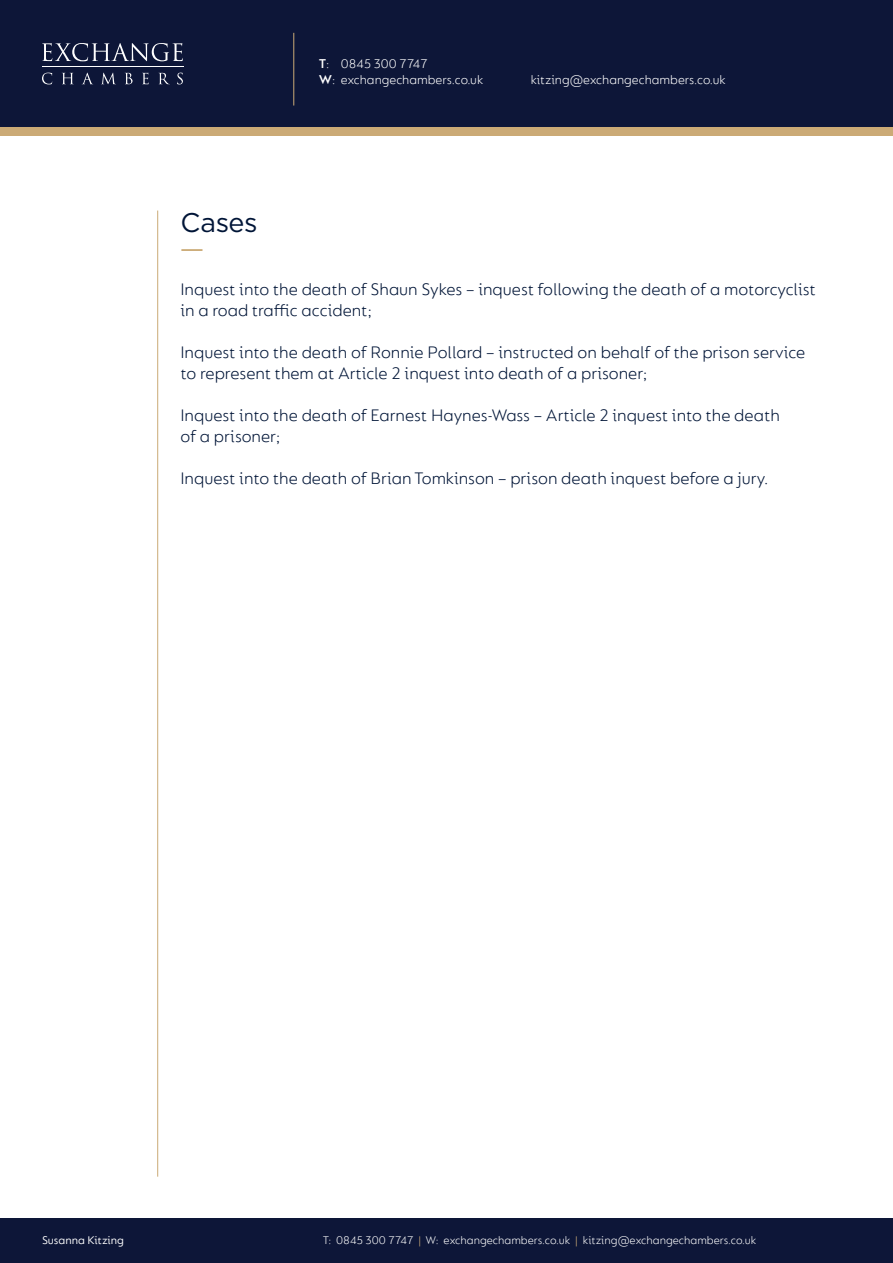
<style>
.page{position:relative;width:893px;height:1263px;background:#fff}
.page>*{position:absolute;margin:0;border:0;box-sizing:border-box;transform-origin:0 0}
.t1{font:27px "Gotham";letter-spacing:-.015em;color:#001537}
.t2{font:300 18px/21px "FS Lucas";color:#001537}
.t3{font:300 13.5px/16.2px "FS Lucas";color:#fff}
.t4{font:300 12px "FS Lucas";color:#fff}
.t5{font:12px "FS Lucas";color:#fff}
.s1{font-weight:600}
.s2{color:#cbaa76}
</style>
<div class="page">
<div style="left:0;top:64px;width:893px;height:72px;background:#cbaa76"></div>
<div style="left:0;top:0;width:893px;height:127px;background:#0d1638"></div>
<div style="left:0;top:1219px;width:893px;height:44px;background:#0d1638"></div>
<hr style="left:42px;top:67px;width:142px;height:1px;background:#fff">
<svg style="left:42px;top:43px;width:141px;height:18px"></svg>
<svg style="left:42px;top:73px;width:10px;height:11px"></svg>
<svg style="left:62px;top:73px;width:11px;height:11px"></svg>
<svg style="left:82px;top:73px;width:11px;height:11px"></svg>
<svg style="left:102px;top:73px;width:13px;height:11px"></svg>
<svg style="left:125px;top:73px;width:8px;height:11px"></svg>
<svg style="left:142px;top:73px;width:7px;height:11px"></svg>
<svg style="left:159px;top:73px;width:10px;height:11px"></svg>
<svg style="left:177px;top:73px;width:6px;height:11px"></svg>
<hr style="left:293px;top:33px;width:1px;height:73px;background:#cbaa76">
<hr style="left:157px;top:211px;width:1px;height:966px;background:#cbaa76">
<hr style="left:181px;top:249px;width:21px;height:2px;background:#cbaa76">
<p class="t1" style="left:180px;top:205px;width:79px">Cases</p>
<p class="t3" style="left:319px;top:55px;width:166px"><span class="s1">T</span>: 0845 300 7747<br><span class="s1">W</span>: exchangechambers.co.uk</p>
<p class="t3" style="left:531px;top:71px;width:196px">kitzing@exchangechambers.co.uk</p>
<p class="t2" style="left:180px;top:278px;width:637px">Inquest into the death of Shaun Sykes – inquest following the death of a motorcyclist in a road traffic accident;</p>
<p class="t2" style="left:180px;top:341px;width:626px">Inquest into the death of Ronnie Pollard – instructed on behalf of the prison service to represent them at Article 2 inquest into death of a prisoner;</p>
<p class="t2" style="left:180px;top:404px;width:601px">Inquest into the death of Earnest Haynes-Wass – Article 2 inquest into the death of a prisoner;</p>
<p class="t2" style="left:180px;top:467px;width:589px">Inquest into the death of Brian Tomkinson – prison death inquest before a jury.</p>
<p class="t5" style="left:42px;top:1233px;width:84px">Susanna Kitzing</p>
<p class="t4" style="left:323px;top:1233px;width:435px">T: 0845 300 7747 <span class="s2">|</span> W: exchangechambers.co.uk <span class="s2">|</span> kitzing@exchangechambers.co.uk</p>
</div>
